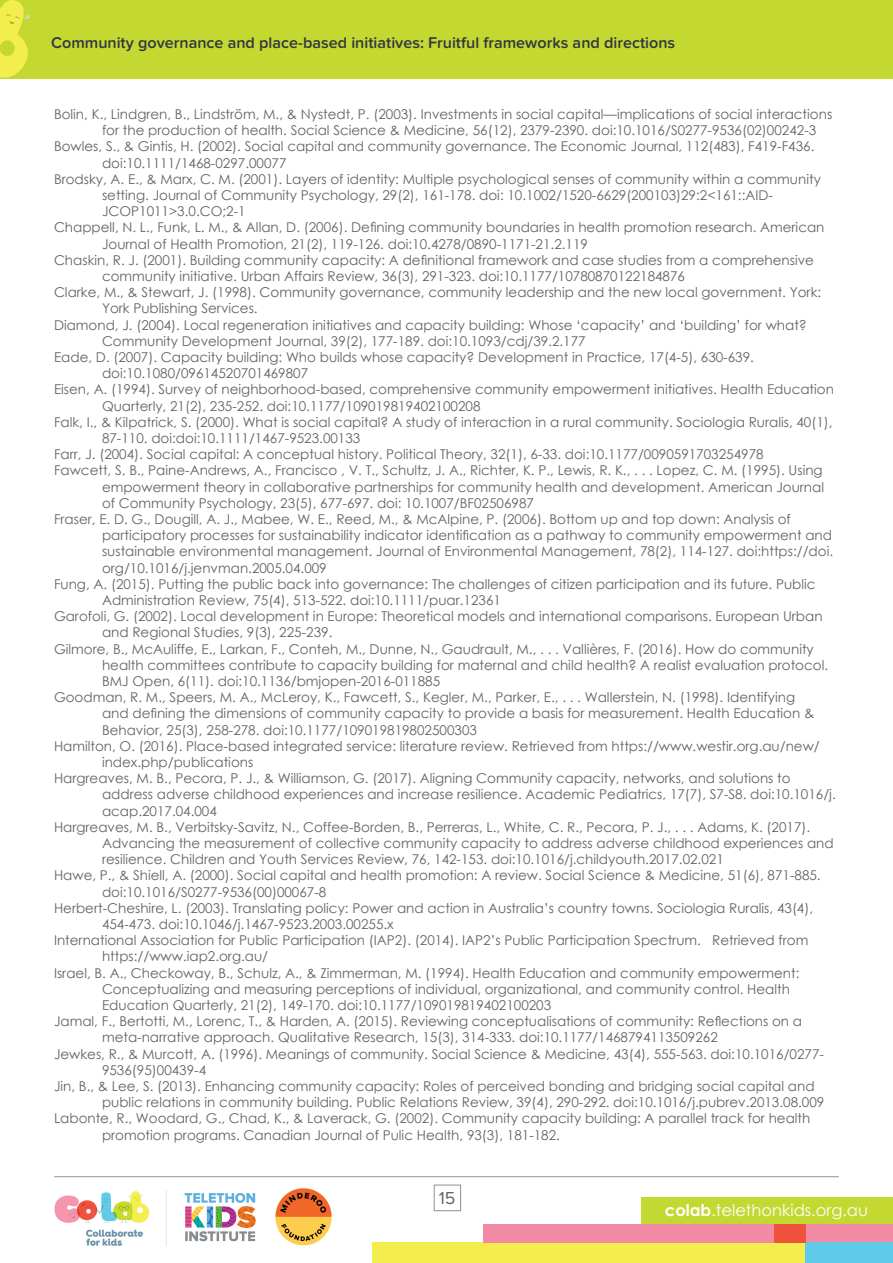
<style>
.page{position:relative;width:893px;height:1263px;background:#fff}
.page>*{position:absolute;margin:0;border:0;box-sizing:border-box;transform-origin:0 0}
.t1{font:18px "Proxima Nova Soft";color:#5f6369}
.t2{font:16.35px "Century Gothic";color:#fff}
.t3{font:600 16.2px "Proxima Nova Soft";color:#323640}
.t4{font:13.5px "Century Gothic";color:#5f6369}
.s1{font-weight:700}
</style>
<div class="page">
<div style="left:0;top:0;width:893px;height:78px;background:#c4d832"></div>
<div style="left:372px;top:1243px;width:521px;height:20px;background:#f3ed4e"></div>
<div style="left:483px;top:1224px;width:410px;height:19px;background:#f38aa5"></div>
<div style="left:806px;top:1243px;width:87px;height:20px;background:#5dcbe9"></div>
<div style="left:774px;top:1224px;width:32px;height:19px;background:#f0523e"></div>
<svg style="left:0;top:0;width:31px;height:79px"></svg>
<hr style="left:55px;top:1176px;width:783px;height:1px;background:#a8abac">
<div style="left:434px;top:1184px;width:27px;height:27px;border:1px solid #fff"></div>
<div style="left:642px;top:1197px;width:251px;height:27px;background:#c4d832"></div>
<img style="left:54px;top:1188px;width:277px;height:58px">
<p class="t3" style="left:51px;top:33px;width:626px">Community governance and place-based initiatives: Fruitful frameworks and directions</p>
<p class="t4" style="left:54px;top:105px;width:780px">Bolin, K., Lindgren, B., Lindström, M., &amp; Nystedt, P. (2003). Investments in social capital—implications of social interactions</p>
<p class="t4" style="left:102px;top:121px;width:716px">for the production of health. Social Science &amp; Medicine, 56(12), 2379-2390. doi:10.1016/S0277-9536(02)00242-3</p>
<p class="t4" style="left:54px;top:137px;width:762px">Bowles, S., &amp; Gintis, H. (2002). Social capital and community governance. The Economic Journal, 112(483), F419-F436.</p>
<p class="t4" style="left:102px;top:153px;width:186px">doi:10.1111/1468-0297.00077</p>
<p class="t4" style="left:54px;top:169px;width:768px">Brodsky, A. E., &amp; Marx, C. M. (2001). Layers of identity: Multiple psychological senses of community within a community</p>
<p class="t4" style="left:102px;top:186px;width:672px">setting. Journal of Community Psychology, 29(2), 161-178. doi: 10.1002/1520-6629(200103)29:2&lt;161::AID-</p>
<p class="t4" style="left:102px;top:202px;width:145px">JCOP1011&gt;3.0.CO;2-1</p>
<p class="t4" style="left:54px;top:218px;width:772px">Chappell, N. L., Funk, L. M., &amp; Allan, D. (2006). Defining community boundaries in health promotion research. American</p>
<p class="t4" style="left:102px;top:234px;width:487px">Journal of Health Promotion, 21(2), 119-126. doi:10.4278/0890-1171-21.2.119</p>
<p class="t4" style="left:54px;top:250px;width:761px">Chaskin, R. J. (2001). Building community capacity: A definitional framework and case studies from a comprehensive</p>
<p class="t4" style="left:102px;top:267px;width:584px">community initiative. Urban Affairs Review, 36(3), 291-323. doi:10.1177/10780870122184876</p>
<p class="t4" style="left:54px;top:283px;width:769px">Clarke, M., &amp; Stewart, J. (1998). Community governance, community leadership and the new local government. York:</p>
<p class="t4" style="left:102px;top:299px;width:157px">York Publishing Services.</p>
<p class="t4" style="left:54px;top:315px;width:754px">Diamond, J. (2004). Local regeneration initiatives and capacity building: Whose ‘capacity’ and ‘building’ for what?</p>
<p class="t4" style="left:102px;top:331px;width:485px">Community Development Journal, 39(2), 177-189. doi:10.1093/cdj/39.2.177</p>
<p class="t4" style="left:54px;top:348px;width:701px">Eade, D. (2007). Capacity building: Who builds whose capacity? Development in Practice, 17(4-5), 630-639.</p>
<p class="t4" style="left:102px;top:364px;width:208px">doi:10.1080/09614520701469807</p>
<p class="t4" style="left:54px;top:380px;width:781px">Eisen, A. (1994). Survey of neighborhood-based, comprehensive community empowerment initiatives. Health Education</p>
<p class="t4" style="left:102px;top:396px;width:380px">Quarterly, 21(2), 235-252. doi:10.1177/109019819402100208</p>
<p class="t4" style="left:54px;top:412px;width:780px">Falk, I., &amp; Kilpatrick, S. (2000). What is social capital? A study of interaction in a rural community. Sociologia Ruralis, 40(1),</p>
<p class="t4" style="left:102px;top:429px;width:260px">87-110. doi:doi:10.1111/1467-9523.00133</p>
<p class="t4" style="left:54px;top:445px;width:711px">Farr, J. (2004). Social capital: A conceptual history. Political Theory, 32(1), 6-33. doi:10.1177/0090591703254978</p>
<p class="t4" style="left:54px;top:461px;width:770px">Fawcett, S. B., Paine-Andrews, A., Francisco , V. T., Schultz, J. A., Richter, K. P., Lewis, R. K., . . . Lopez, C. M. (1995). Using</p>
<p class="t4" style="left:102px;top:477px;width:724px">empowerment theory in collaborative partnerships for community health and development. American Journal</p>
<p class="t4" style="left:102px;top:493px;width:433px">of Community Psychology, 23(5), 677-697. doi: 10.1007/BF02506987</p>
<p class="t4" style="left:54px;top:510px;width:738px">Fraser, E. D. G., Dougill, A. J., Mabee, W. E., Reed, M., &amp; McAlpine, P. (2006). Bottom up and top down: Analysis of</p>
<p class="t4" style="left:102px;top:526px;width:732px">participatory processes for sustainability indicator identification as a pathway to community empowerment and</p>
<p class="t4" style="left:102px;top:542px;width:733px">sustainable environmental management. Journal of Environmental Management, 78(2), 114-127. doi:https://doi.</p>
<p class="t4" style="left:102px;top:558px;width:226px">org/10.1016/j.jenvman.2005.04.009</p>
<p class="t4" style="left:54px;top:574px;width:763px">Fung, A. (2015). Putting the public back into governance: The challenges of citizen participation and its future. Public</p>
<p class="t4" style="left:102px;top:591px;width:400px">Administration Review, 75(4), 513-522. doi:10.1111/puar.12361</p>
<p class="t4" style="left:54px;top:607px;width:770px">Garofoli, G. (2002). Local development in Europe: Theoretical models and international comparisons. European Urban</p>
<p class="t4" style="left:102px;top:623px;width:232px">and Regional Studies, 9(3), 225-239.</p>
<p class="t4" style="left:54px;top:639px;width:761px">Gilmore, B., McAuliffe, E., Larkan, F., Conteh, M., Dunne, N., Gaudrault, M., . . . Vallières, F. (2016). How do community</p>
<p class="t4" style="left:102px;top:655px;width:728px">health committees contribute to capacity building for maternal and child health? A realist evaluation protocol.</p>
<p class="t4" style="left:102px;top:672px;width:340px">BMJ Open, 6(11). doi:10.1136/bmjopen-2016-011885</p>
<p class="t4" style="left:54px;top:688px;width:743px">Goodman, R. M., Speers, M. A., McLeroy, K., Fawcett, S., Kegler, M., Parker, E., . . . Wallerstein, N. (1998). Identifying</p>
<p class="t4" style="left:102px;top:704px;width:714px">and defining the dimensions of community capacity to provide a basis for measurement. Health Education &amp;</p>
<p class="t4" style="left:102px;top:720px;width:376px">Behavior, 25(3), 258-278. doi:10.1177/109019819802500303</p>
<p class="t4" style="left:54px;top:736px;width:767px">Hamilton, O. (2016). Place-based integrated service: literature review. Retrieved from https://www.westir.org.au/new/</p>
<p class="t4" style="left:102px;top:753px;width:153px">index.php/publications</p>
<p class="t4" style="left:54px;top:769px;width:738px">Hargreaves, M. B., Pecora, P. J., &amp; Williamson, G. (2017). Aligning Community capacity, networks, and solutions to</p>
<p class="t4" style="left:102px;top:785px;width:735px">address adverse childhood experiences and increase resilience. Academic Pediatrics, 17(7), S7-S8. doi:10.1016/j.</p>
<p class="t4" style="left:102px;top:801px;width:116px">acap.2017.04.004</p>
<p class="t4" style="left:54px;top:817px;width:758px">Hargreaves, M. B., Verbitsky-Savitz, N., Coffee-Borden, B., Perreras, L., White, C. R., Pecora, P. J., . . . Adams, K. (2017).</p>
<p class="t4" style="left:102px;top:834px;width:733px">Advancing the measurement of collective community capacity to address adverse childhood experiences and</p>
<p class="t4" style="left:102px;top:850px;width:623px">resilience. Children and Youth Services Review, 76, 142-153. doi:10.1016/j.childyouth.2017.02.021</p>
<p class="t4" style="left:54px;top:866px;width:768px">Hawe, P., &amp; Shiell, A. (2000). Social capital and health promotion: A review. Social Science &amp; Medicine, 51(6), 871-885.</p>
<p class="t4" style="left:102px;top:882px;width:226px">doi:10.1016/S0277-9536(00)00067-8</p>
<p class="t4" style="left:54px;top:898px;width:761px">Herbert-Cheshire, L. (2003). Translating policy: Power and action in Australia’s country towns. Sociologia Ruralis, 43(4),</p>
<p class="t4" style="left:102px;top:915px;width:293px">454-473. doi:10.1046/j.1467-9523.2003.00255.x</p>
<p class="t4" style="left:54px;top:931px;width:756px">International Association for Public Participation (IAP2). (2014). IAP2’s Public Participation Spectrum. Retrieved from</p>
<p class="t4" style="left:102px;top:947px;width:168px">https://www.iap2.org.au/</p>
<p class="t4" style="left:54px;top:963px;width:747px">Israel, B. A., Checkoway, B., Schulz, A., &amp; Zimmerman, M. (1994). Health Education and community empowerment:</p>
<p class="t4" style="left:102px;top:979px;width:689px">Conceptualizing and measuring perceptions of individual, organizational, and community control. Health</p>
<p class="t4" style="left:102px;top:996px;width:451px">Education Quarterly, 21(2), 149-170. doi:10.1177/109019819402100203</p>
<p class="t4" style="left:54px;top:1012px;width:750px">Jamal, F., Bertotti, M., Lorenc, T., &amp; Harden, A. (2015). Reviewing conceptualisations of community: Reflections on a</p>
<p class="t4" style="left:102px;top:1028px;width:617px">meta-narrative approach. Qualitative Research, 15(3), 314-333. doi:10.1177/1468794113509262</p>
<p class="t4" style="left:54px;top:1044px;width:771px">Jewkes, R., &amp; Murcott, A. (1996). Meanings of community. Social Science &amp; Medicine, 43(4), 555-563. doi:10.1016/0277-</p>
<p class="t4" style="left:102px;top:1060px;width:106px">9536(95)00439-4</p>
<p class="t4" style="left:54px;top:1077px;width:762px">Jin, B., &amp; Lee, S. (2013). Enhancing community capacity: Roles of perceived bonding and bridging social capital and</p>
<p class="t4" style="left:102px;top:1093px;width:724px">public relations in community building. Public Relations Review, 39(4), 290-292. doi:10.1016/j.pubrev.2013.08.009</p>
<p class="t4" style="left:54px;top:1109px;width:758px">Labonte, R., Woodard, G., Chad, K., &amp; Laverack, G. (2002). Community capacity building: A parallel track for health</p>
<p class="t4" style="left:102px;top:1125px;width:459px">promotion programs. Canadian Journal of Pulic Health, 93(3), 181-182.</p>
<h1 class="t1" style="left:439px;top:1187px;width:18px">15</h1>
<p class="t2" style="left:665px;top:1199px;width:205px"><span class="s1">colab</span>.telethonkids.org.au</p>
</div>
